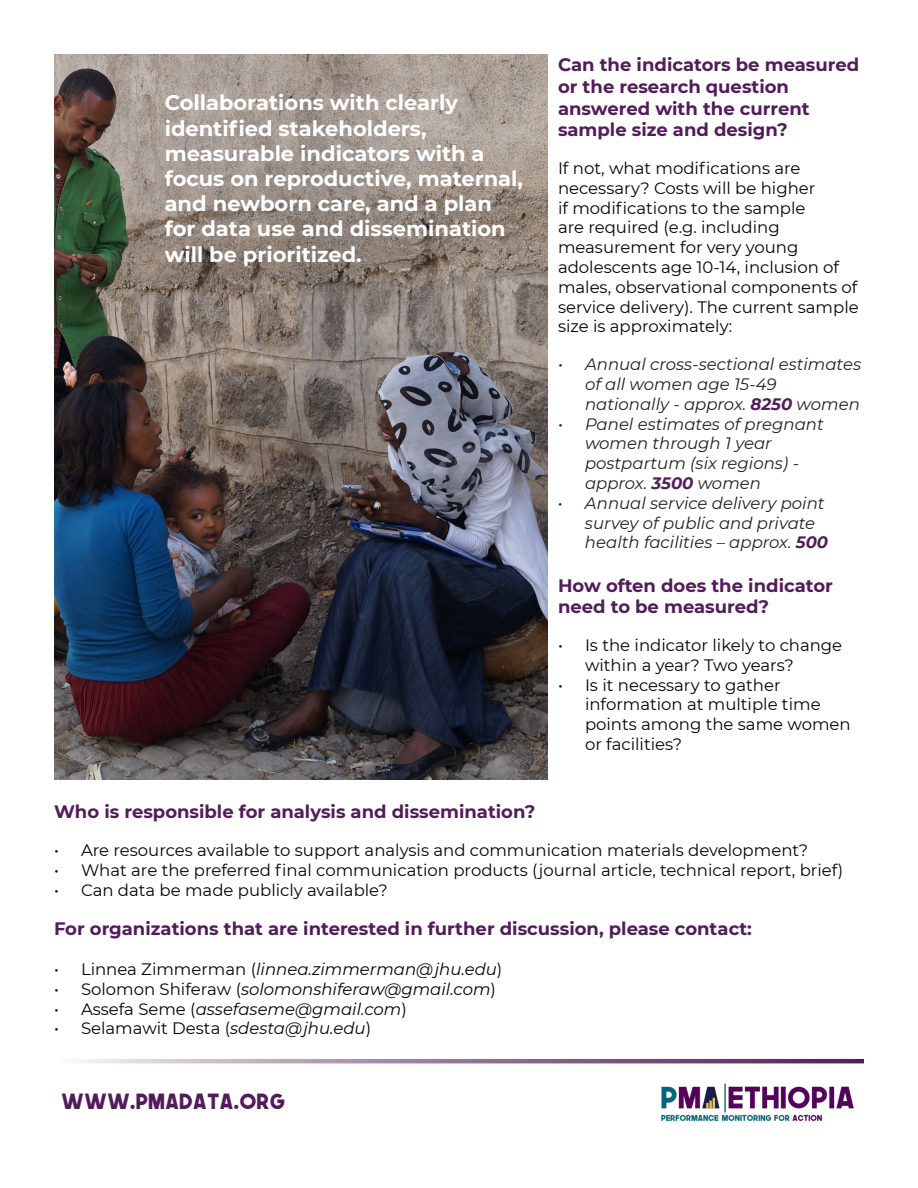
<style>
.page{position:relative;width:918px;height:1188px;background:#fff}
.page>*{position:absolute;margin:0;border:0;box-sizing:border-box;transform-origin:0 0}
.t1{font:700 21px/25.2px "Montserrat";color:#fff}
.t2{font:21px "The Next Font";color:#521c5a}
.t3{font:700 18px/21.6px "Montserrat";color:#521c5a}
.t4{font:16.5px/19.8px "Montserrat";color:#040503}
.t5{font:italic 16.5px/19.8px "Montserrat";color:#231f20}
.t6{font:italic 16.5px "Montserrat";color:#040503}
.s1{font-weight:700;color:#521c5a}
.s2{font-style:normal}
.s3{font-style:italic}
</style>
<div class="page">
<img style="left:661px;top:1083px;width:193px;height:39px">
<img style="left:54px;top:55px;width:493px;height:724px">
<svg style="left:80px;top:1059px;width:784px;height:4px;background:#977b9a"></svg>
<p class="t1" style="left:165px;top:89px;width:360px">Collaborations with clearly identified stakeholders, measurable indicators with a focus on reproductive, maternal, and newborn care, and a plan for data use and dissemination will be prioritized.</p>
<p class="t3" style="left:558px;top:53px;width:303px">Can the indicators be measured or the research question answered with the current sample size and design?</p>
<p class="t4" style="left:558px;top:158px;width:302px">If not, what modifications are necessary? Costs will be higher<br>if modifications to the sample<br>are required (e.g. including measurement for very young adolescents age 10-14, inclusion of males, observational components of service delivery). The current sample size is approximately:</p>
<p class="t5" style="left:585px;top:354px;width:278px;text-indent:-27px">• Annual cross-sectional estimates of all women age 15-49 nationally - approx. <span class="s1">8250</span> women</p>
<p class="t5" style="left:585px;top:413px;width:240px;text-indent:-27px">• Panel estimates of pregnant women through 1 year postpartum (six regions) - approx. <span class="s1">3500</span> women</p>
<p class="t5" style="left:585px;top:492px;width:245px;text-indent:-27px">• Annual service delivery point survey of public and private health facilities – approx. <span class="s1">500</span></p>
<p class="t3" style="left:558px;top:574px;width:276px">How often does the indicator need to be measured?</p>
<p class="t4" style="left:585px;top:635px;width:259px;text-indent:-27px">• Is the indicator likely to change within a year? Two years?</p>
<p class="t4" style="left:585px;top:674px;width:267px;text-indent:-27px">• Is it necessary to gather information at multiple time points among the same women or facilities?</p>
<p class="t3" style="left:54px;top:800px;width:483px">Who is responsible for analysis and dissemination?</p>
<p class="t4" style="left:54px;top:840px;width:756px">• Are resources available to support analysis and communication materials development?</p>
<p class="t4" style="left:54px;top:860px;width:791px">• What are the preferred final communication products (journal article, technical report, brief)</p>
<p class="t4" style="left:54px;top:879px;width:335px">• Can data be made publicly available?</p>
<p class="t3" style="left:54px;top:917px;width:700px">For organizations that are interested in further discussion, please contact:</p>
<p class="t6" style="left:54px;top:958px;width:450px"><span class="s2">• Linnea Zimmerman (</span>linnea.zimmerman@jhu.edu<span class="s2">)</span></p>
<p class="t6" style="left:54px;top:978px;width:444px"><span class="s2">• Solomon Shiferaw (</span>solomonshiferaw@gmail.com<span class="s2">)</span></p>
<p class="t6" style="left:54px;top:997px;width:354px"><span class="s2">• Assefa Seme (</span>assefaseme@gmail.com<span class="s2">)</span></p>
<p class="t4" style="left:54px;top:1018px;width:319px">• Selamawit Desta (<span class="s3">sdesta@jhu.edu</span>)</p>
<p class="t2" style="left:61px;top:1087px;width:225px">WWW.PMADATA.ORG</p>
</div>
